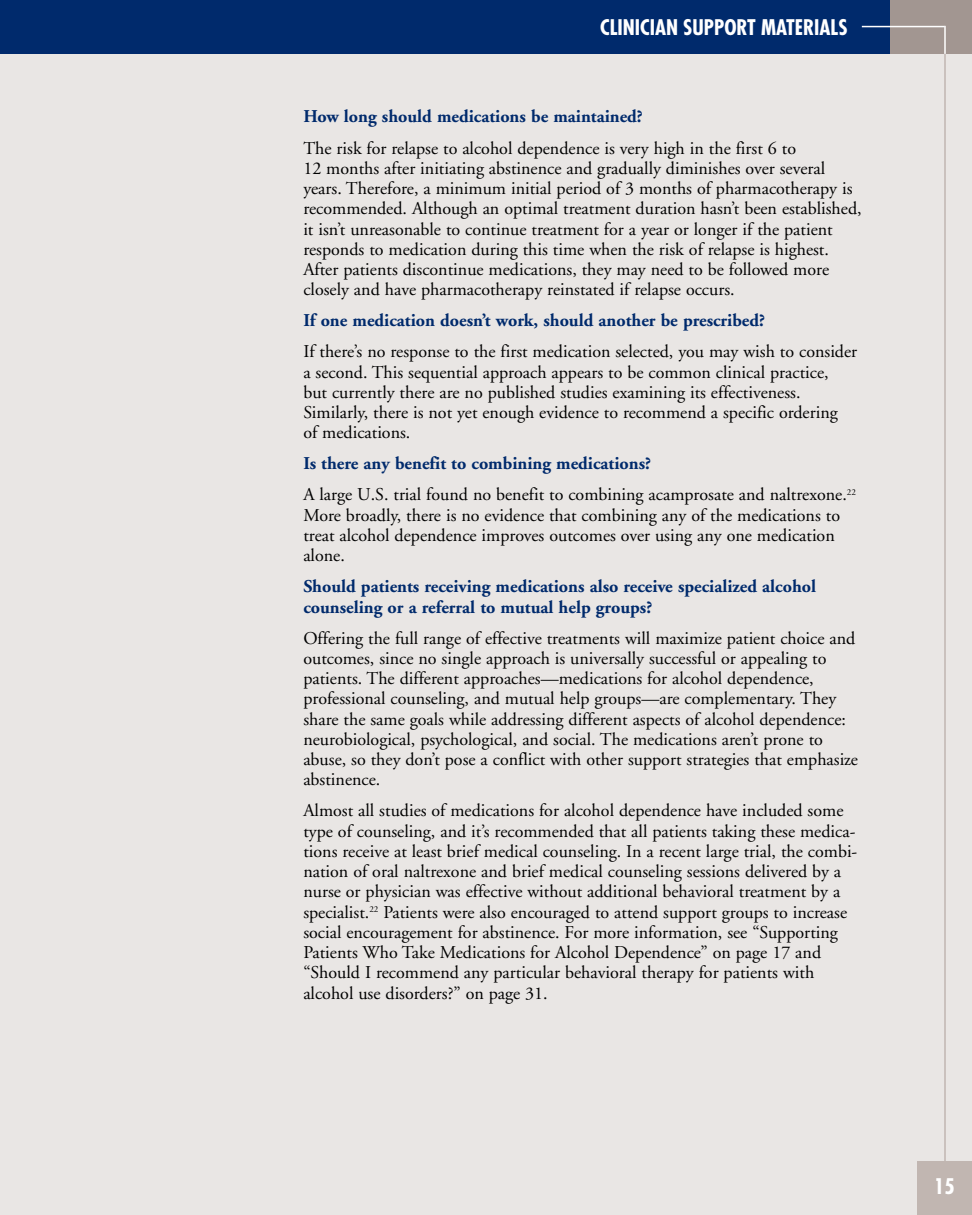
<style>
.page{position:relative;width:972px;height:1215px;background:#fff}
.page>*{position:absolute;margin:0;border:0;box-sizing:border-box;transform-origin:0 0}
.t1{font:700 condensed 21px "Futura";color:#fff}
.t2{font:18px/20.2px "Adobe Garamond";color:#000}
.t3{font:700 18px/20.2px "Adobe Garamond";color:#002a6c}
</style>
<div class="page">
<hr style="left:0;top:0;width:2px;height:1215px;background:#e9e6e4">
<div style="left:2px;top:0;width:970px;height:1215px;background:#e9e6e4"></div>
<div style="left:0;top:0;width:891px;height:54px;background:#002a6c"></div>
<div style="left:891px;top:0;width:81px;height:54px;background:#a29691"></div>
<hr style="left:862px;top:26px;width:83px;height:1px;background:#fff">
<hr style="left:944px;top:54px;width:2px;height:1107px;background:#c1b6b1">
<div style="left:918px;top:1161px;width:54px;height:54px;background:#c1b6b1"></div>
<hr style="left:944px;top:26px;width:2px;height:28px;background:#fff">
<h1 class="t1" style="left:600px;top:18px;width:249px">CLINICIAN SUPPORT MATERIALS</h1>
<p class="t3" style="left:303px;top:108px;width:341px">How long should medications be maintained?</p>
<p class="t2" style="left:303px;top:139px;width:560px">The risk for relapse to alcohol dependence is very high in the first 6 to<br>12 months after initiating abstinence and gradually diminishes over several years. Therefore, a minimum initial period of 3 months of pharmacotherapy is recommended. Although an optimal treatment duration hasn’t been established, it isn’t unreasonable to continue treatment for a year or longer if the patient responds to medication during this time when the risk of relapse is highest.<br>After patients discontinue medications, they may need to be followed more closely and have pharmacotherapy reinstated if relapse occurs.</p>
<p class="t3" style="left:303px;top:312px;width:463px">If one medication doesn’t work, should another be prescribed?</p>
<p class="t2" style="left:303px;top:343px;width:555px">If there’s no response to the first medication selected, you may wish to consider a second. This sequential approach appears to be common clinical practice,<br>but currently there are no published studies examining its effectiveness.<br>Similarly, there is not yet enough evidence to recommend a specific ordering<br>of medications.</p>
<p class="t3" style="left:303px;top:455px;width:349px">Is there any benefit to combining medications?</p>
<p class="t2" style="left:303px;top:486px;width:554px">A large U.S. trial found no benefit to combining acamprosate and naltrexone.<sup>22<br></sup>More broadly, there is no evidence that combining any of the medications to treat alcohol dependence improves outcomes over using any one medication alone.</p>
<p class="t3" style="left:303px;top:578px;width:514px">Should patients receiving medications also receive specialized alcohol counseling or a referral to mutual help groups?</p>
<p class="t2" style="left:303px;top:629px;width:556px">Offering the full range of effective treatments will maximize patient choice and outcomes, since no single approach is universally successful or appealing to patients. The different approaches—medications for alcohol dependence, professional counseling, and mutual help groups—are complementary. They share the same goals while addressing different aspects of alcohol dependence: neurobiological, psychological, and social. The medications aren’t prone to abuse, so they don’t pose a conflict with other support strategies that emphasize abstinence.</p>
<p class="t2" style="left:303px;top:802px;width:556px">Almost all studies of medications for alcohol dependence have included some type of counseling, and it’s recommended that all patients taking these medica&shy;tions receive at least brief medical counseling. In a recent large trial, the combi&shy;nation of oral naltrexone and brief medical counseling sessions delivered by a nurse or physician was effective without additional behavioral treatment by a specialist.<sup>22</sup> Patients were also encouraged to attend support groups to increase social encouragement for abstinence. For more information, see “Supporting Patients Who Take Medications for Alcohol Dependence” on page 17 and “Should I recommend any particular behavioral therapy for patients with alcohol use disorders?” on page 31.</p>
<p class="t1" style="left:934px;top:1177px;width:22px">15</p>
</div>
